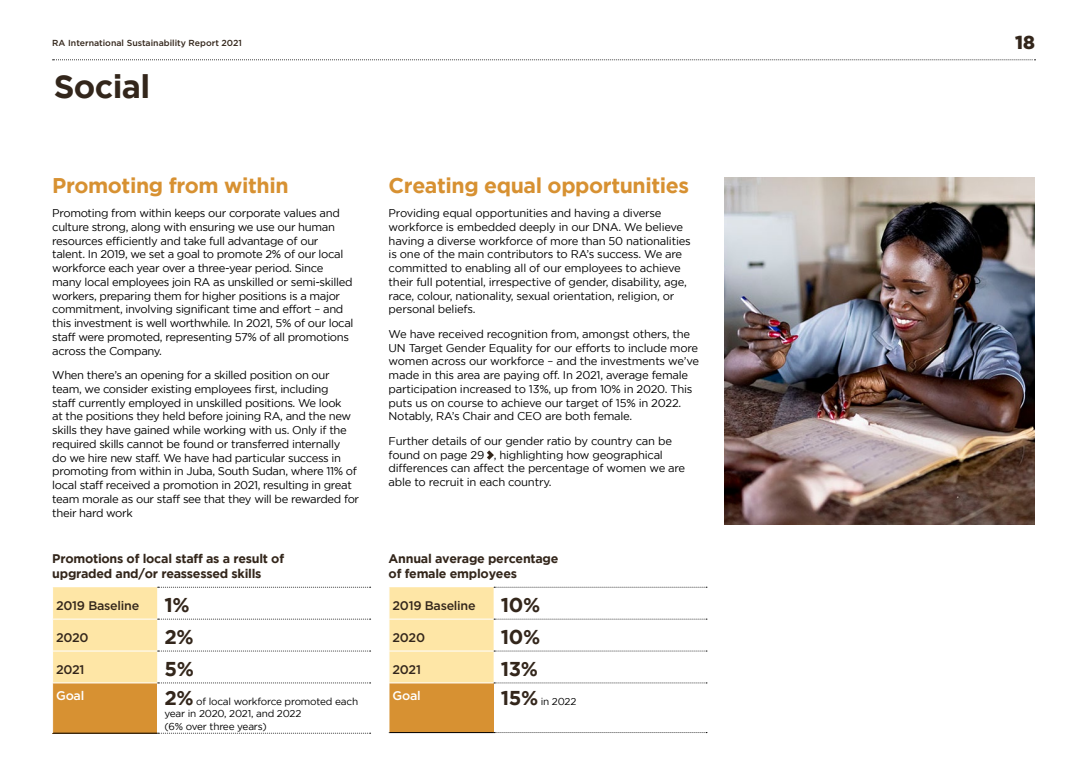
<style>
.page{position:relative;width:1088px;height:780px;background:#fff}
.page>*{position:absolute;margin:0;border:0;box-sizing:border-box;transform-origin:0 0}
.t1{font:700 32.5px "Gotham";letter-spacing:-.02em;color:#33261b}
.t2{font:700 21.25px "Gotham";letter-spacing:-.02em;color:#d79132}
.t3{font:700 20px "Gotham";color:#33261b}
.t4{font:900 18.75px "Gotham";color:#33261b}
.t5{font:700 12.5px/15px "Gotham";letter-spacing:-.02em;color:#33261b}
.t6{font:500 12.5px "Gotham";letter-spacing:-.02em;color:#33261b}
.t7{font:500 12.5px "Gotham";letter-spacing:-.02em;color:#fff}
.t8{font:11.25px/13.8px "Gotham";letter-spacing:-.03em;color:#000}
.t9{font:10px/12.5px "Gotham";letter-spacing:-.02em;color:#000}
.t10{font:500 8.75px "Gotham";color:#33261b}
.s1{font-weight:700;font-size:20px;color:#33261b}
</style>
<div class="page">
<svg style="left:53px;top:59px;width:982px;height:1px"></svg>
<svg style="left:487px;top:450px;width:7px;height:10px"></svg>
<hr style="left:52px;top:733px;width:105px;height:1px;background:#000">
<svg style="left:53px;top:587px;width:318px;height:146px"></svg>
<svg style="left:389px;top:587px;width:318px;height:146px"></svg>
<img style="left:724px;top:177px;width:311px;height:347px">
<p class="t10" style="left:52px;top:38px;width:191px">RA International Sustainability Report 2021</p>
<h3 class="t4" style="left:1015px;top:32px;width:21px">18</h3>
<h1 class="t1" style="left:54px;top:68px;width:98px">Social</h1>
<h2 class="t2" style="left:52px;top:173px;width:238px">Promoting from within</h2>
<p class="t8" style="left:52px;top:206px;width:303px">Promoting from within keeps our corporate values and culture strong, along with ensuring we use our human resources efficiently and take full advantage of our talent. In 2019, we set a goal to promote 2% of our local workforce each year over a three-year period. Since many local employees join RA as unskilled or semi-skilled workers, preparing them for higher positions is a major commitment, involving significant time and effort – and this investment is well worthwhile. In 2021, 5% of our local staff were promoted, representing 57% of all promotions across the Company.</p>
<p class="t8" style="left:52px;top:368px;width:308px">When there’s an opening for a skilled position on our team, we consider existing employees first, including<br>staff currently employed in unskilled positions. We look<br>at the positions they held before joining RA, and the new skills they have gained while working with us. Only if the required skills cannot be found or transferred internally<br>do we hire new staff. We have had particular success in promoting from within in Juba, South Sudan, where 11% of local staff received a promotion in 2021, resulting in great team morale as our staff see that they will be rewarded for their hard work</p>
<p class="t5" style="left:52px;top:551px;width:233px">Promotions of local staff as a result of upgraded and/or reassessed skills</p>
<p class="t6" style="left:56px;top:598px;width:85px">2019 Baseline</p>
<h3 class="t3" style="left:164px;top:593px;width:27px">1%</h3>
<p class="t6" style="left:56px;top:630px;width:34px">2020</p>
<h3 class="t3" style="left:164px;top:625px;width:31px">2%</h3>
<p class="t6" style="left:56px;top:662px;width:30px">2021</p>
<h3 class="t3" style="left:164px;top:657px;width:31px">5%</h3>
<p class="t7" style="left:56px;top:689px;width:30px">Goal</p>
<p class="t9" style="left:164px;top:694px;width:195px"><span class="s1">2%</span> of local workforce promoted each year in 2020, 2021, and 2022<br>(6% over three years)</p>
<h2 class="t2" style="left:389px;top:173px;width:302px">Creating equal opportunities</h2>
<p class="t8" style="left:389px;top:206px;width:304px">Providing equal opportunities and having a diverse workforce is embedded deeply in our DNA. We believe having a diverse workforce of more than 50 nationalities is one of the main contributors to RA’s success. We are committed to enabling all of our employees to achieve their full potential, irrespective of gender, disability, age, race, colour, nationality, sexual orientation, religion, or personal beliefs.</p>
<p class="t8" style="left:389px;top:327px;width:312px">We have received recognition from, amongst others, the UN Target Gender Equality for our efforts to include more women across our workforce – and the investments we’ve made in this area are paying off. In 2021, average female participation increased to 13%, up from 10% in 2020. This puts us on course to achieve our target of 15% in 2022.<br>Notably, RA’s Chair and CEO are both female.</p>
<p class="t8" style="left:389px;top:434px;width:298px">Further details of our gender ratio by country can be found on page 29 , highlighting how geographical differences can affect the percentage of women we are able to recruit in each country.</p>
<p class="t5" style="left:389px;top:551px;width:171px">Annual average percentage of female employees</p>
<p class="t6" style="left:392px;top:598px;width:85px">2019 Baseline</p>
<h3 class="t3" style="left:501px;top:593px;width:41px">10%</h3>
<p class="t6" style="left:392px;top:630px;width:34px">2020</p>
<h3 class="t3" style="left:501px;top:625px;width:41px">10%</h3>
<p class="t6" style="left:392px;top:662px;width:30px">2021</p>
<h3 class="t3" style="left:501px;top:657px;width:39px">13%</h3>
<p class="t7" style="left:392px;top:689px;width:30px">Goal</p>
<p class="t9" style="left:501px;top:694px;width:77px"><span class="s1">15%</span> in 2022</p>
</div>
